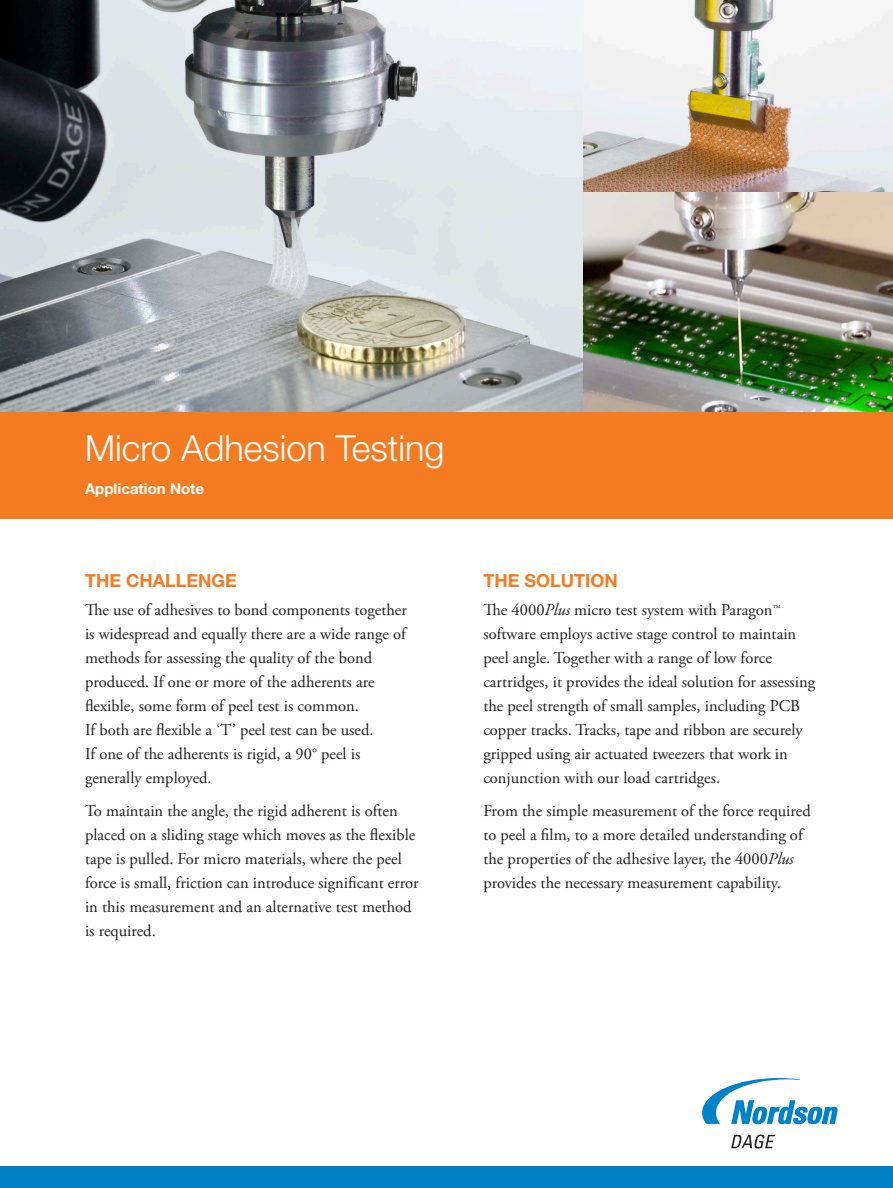
<style>
.page{position:relative;width:893px;height:1188px;background:#fff}
.page>*{position:absolute;margin:0;border:0;box-sizing:border-box;transform-origin:0 0}
.t1{font:300 36px "Helvetica Neue LT Std";color:#fff}
.t2{font:700 18px "Helvetica Neue LT Std";color:#f47b21}
.t3{font:16.5px/24px "Adobe Garamond Pro";color:#231f20}
.t4{font:700 15px "Helvetica Neue LT Std";color:#fff}
.s1{font-style:italic}
.s2{font-size:14.7px}
</style>
<div class="page">
<img style="left:583px;top:0;width:310px;height:192px">
<img style="left:583px;top:192px;width:310px;height:220px">
<img style="left:0;top:0;width:583px;height:412px">
<div style="left:0;top:412px;width:893px;height:107px;background:#f47b21"></div>
<div style="left:0;top:1167px;width:893px;height:21px;background:#0082c8"></div>
<svg style="left:731px;top:1135px;width:44px;height:14px"></svg>
<svg style="left:702px;top:1078px;width:136px;height:46px"></svg>
<h1 class="t1" style="left:85px;top:426px;width:361px">Micro Adhesion Testing</h1>
<p class="t4" style="left:85px;top:479px;width:121px">Application Note</p>
<p class="t2" style="left:85px;top:570px;width:153px">THE CHALLENGE</p>
<p class="t3" style="left:85px;top:599px;width:323px">The use of adhesives to bond components together is widespread and equally there are a wide range of methods for assessing the quality of the bond produced. If one or more of the adherents are flexible, some form of peel test is common.<br>If both are flexible a ‘T’ peel test can be used.<br>If one of the adherents is rigid, a 90° peel is generally employed.</p>
<p class="t3" style="left:85px;top:799px;width:335px">To maintain the angle, the rigid adherent is often placed on a sliding stage which moves as the flexible tape is pulled. For micro materials, where the peel force is small, friction can introduce significant error in this measurement and an alternative test method is required.</p>
<p class="t2" style="left:483px;top:570px;width:136px">THE SOLUTION</p>
<p class="t3" style="left:483px;top:599px;width:333px">The 4000<span class="s1">Plus</span> micro test system with Paragon<span class="s2">™ </span>software employs active stage control to maintain peel angle. Together with a range of low force cartridges, it provides the ideal solution for assessing the peel strength of small samples, including PCB copper tracks. Tracks, tape and ribbon are securely gripped using air actuated tweezers that work in conjunction with our load cartridges.</p>
<p class="t3" style="left:483px;top:799px;width:329px">From the simple measurement of the force required to peel a film, to a more detailed understanding of the properties of the adhesive layer, the 4000<span class="s1">Plus </span>provides the necessary measurement capability.</p>
</div>
